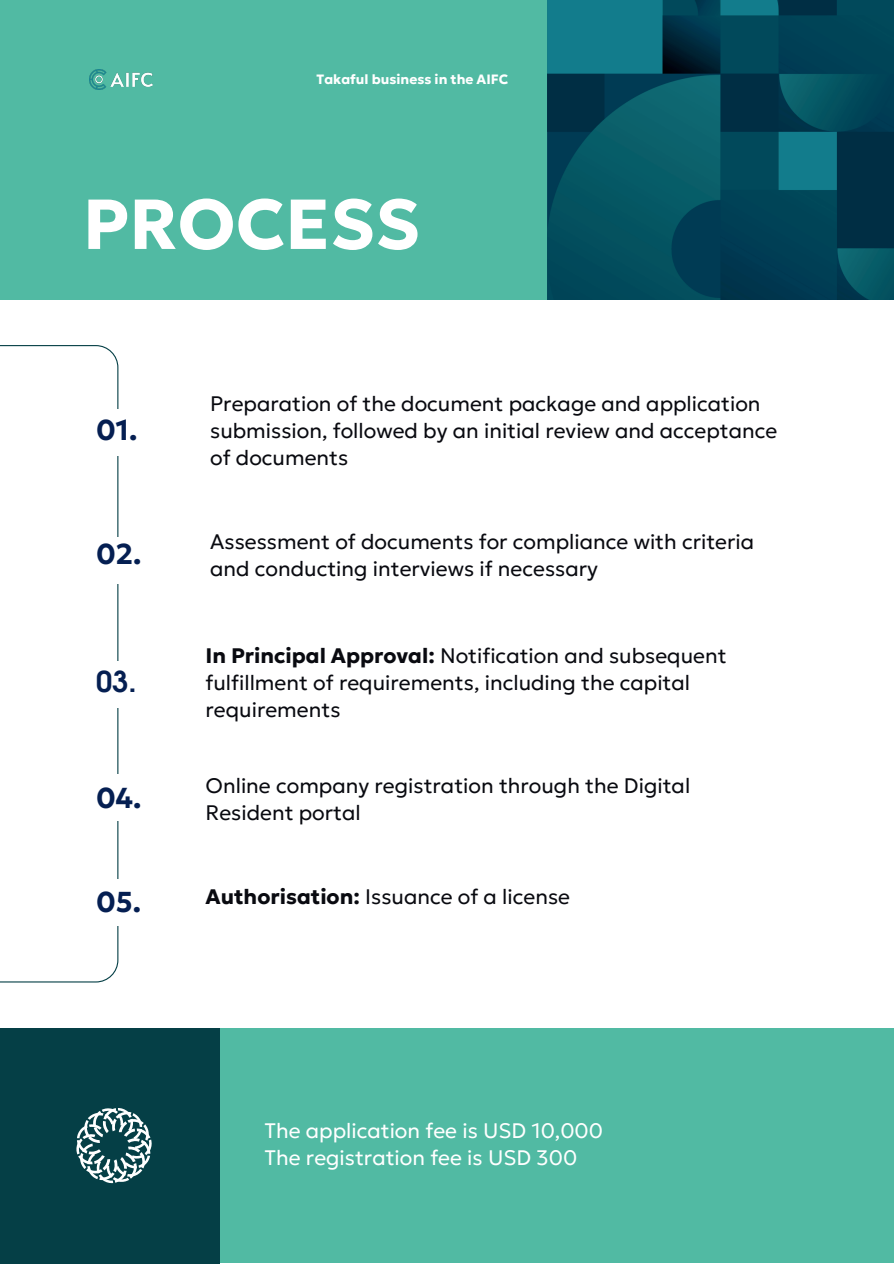
<style>
.page{position:relative;width:894px;height:1264px;background:#fff}
.page>*{position:absolute;margin:0;border:0;box-sizing:border-box;transform-origin:0 0}
.t1{font:700 70.5px "Geologica";color:#fff}
.t2{font:700 28.8px "Geologica";color:#051f52}
.t3{font:700 28.8px "Evolventa";color:#051f52}
.t4{font:300 21px/27px "Geologica";color:#090a10}
.t5{font:300 21px/27px "Geologica";color:#fff}
.t6{font:700 13.5px "Geologica";color:#fff}
.s1{font-weight:700}
</style>
<div class="page">
<div style="left:0;top:1028px;width:219px;height:235px;background:#053f46"></div>
<div style="left:219px;top:1028px;width:674px;height:235px;background:#51baa3"></div>
<svg style="left:0;top:345px;width:118px;height:637px"></svg>
<div style="left:65px;top:409px;width:75px;height:47px;background:#fff"></div>
<div style="left:65px;top:537px;width:75px;height:47px;background:#fff"></div>
<div style="left:65px;top:879px;width:75px;height:47px;background:#fff"></div>
<div style="left:65px;top:774px;width:75px;height:47px;background:#fff"></div>
<div style="left:65px;top:661px;width:75px;height:47px;background:#fff"></div>
<div style="left:0;top:0;width:548px;height:299px;background:#51baa3"></div>
<img style="left:89px;top:70px;width:63px;height:20px">
<img style="left:547px;top:0;width:346px;height:299px">
<svg style="left:76px;top:1108px;width:76px;height:75px"></svg>
<p class="t6" style="left:316px;top:67px;width:193px">Ta kaful business in the AIFC</p>
<h1 class="t1" style="left:83px;top:161px;width:339px">PROCESS</h1>
<h2 class="t2" style="left:96px;top:404px;width:43px">01.</h2>
<p class="t4" style="left:210px;top:388px;width:568px">Preparation of the document package and application submission, followed by an initial review and acceptance of documents</p>
<h2 class="t2" style="left:96px;top:527px;width:47px">02.</h2>
<p class="t4" style="left:210px;top:526px;width:543px">Assessment of documents for compliance with criteria and conducting interviews if necessary</p>
<h2 class="t3" style="left:96px;top:663px;width:42px">03.</h2>
<h2 class="t2" style="left:96px;top:771px;width:47px">04.</h2>
<h2 class="t2" style="left:96px;top:875px;width:46px">05.</h2>
<p class="t4" style="left:205px;top:640px;width:522px"><span class="s1">In Principa l Approva l:</span> Notification and subsequent fulfillment of requirements, including the capital requirements</p>
<p class="t4" style="left:205px;top:770px;width:486px">Online company registration through the Digital<br>Resident portal</p>
<p class="t4" style="left:205px;top:881px;width:366px"><span class="s1">Authorisation:</span> Issuance of a license</p>
<p class="t5" style="left:264px;top:1115px;width:340px">The application fee is USD 10,000<br>The registration fee is USD 300</p>
</div>
